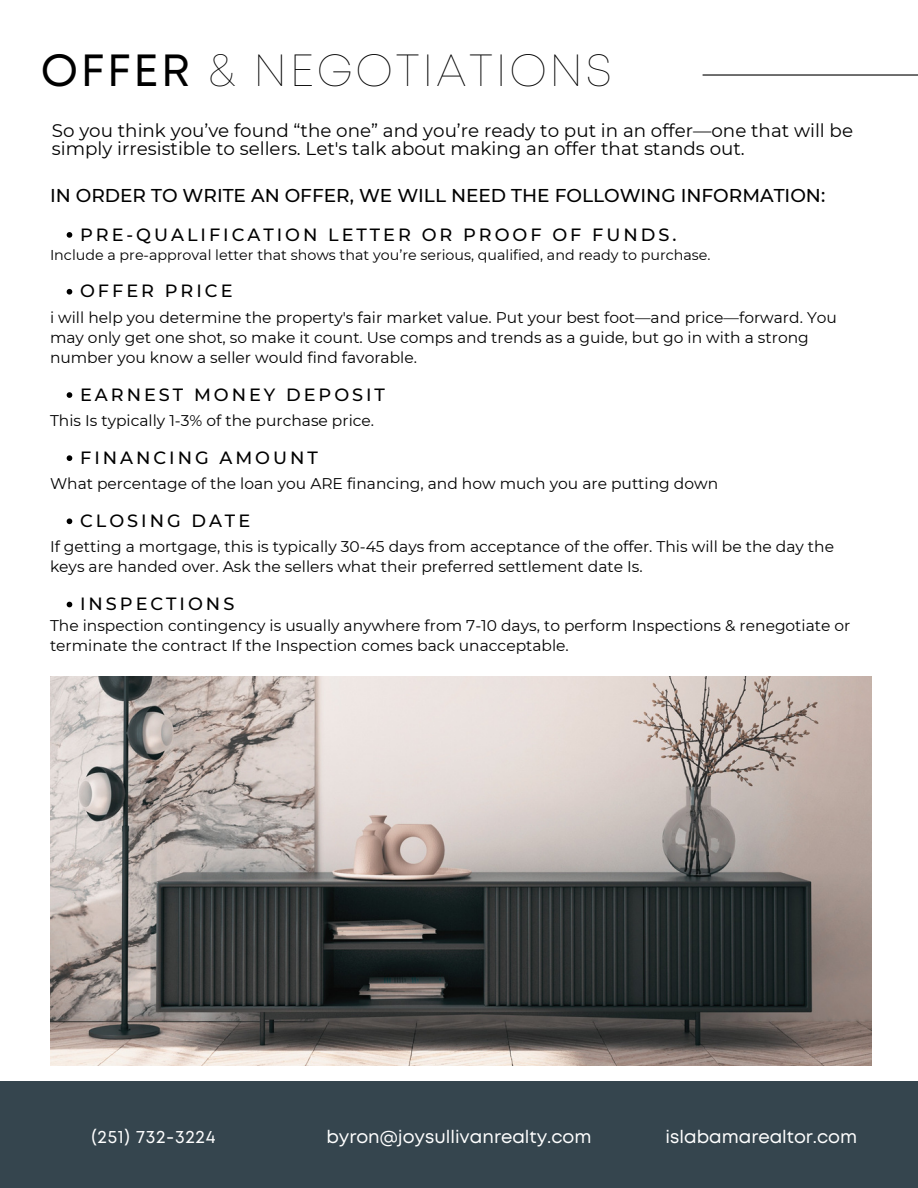
<style>
.page{position:relative;width:918px;height:1188px;background:#fff}
.page>*{position:absolute;margin:0;border:0;box-sizing:border-box;transform-origin:0 0}
.t1{font:100 45px "Mont";letter-spacing:.06em;color:#000}
.t2{font:500 18.6px "Montserrat";color:#000}
.t3{font:18.3px/18.6px "Montserrat";color:#000}
.t4{font:18px "Mont";color:#fff}
.t5{font:18px "Mont";letter-spacing:.04em;color:#fff}
.t6{font:500 17.7px "Montserrat";letter-spacing:.17em;color:#000}
.t7{font:15.45px/20.1px "Montserrat";color:#000}
.t8{font:14.25px "Montserrat";color:#000}
.s1{font-weight:400}
</style>
<div class="page">
<hr style="left:703px;top:74px;width:215px;height:2px;background:#000">
<img style="left:50px;top:677px;width:821px;height:389px">
<svg style="left:67px;top:232px;width:5px;height:6px"></svg>
<svg style="left:67px;top:289px;width:5px;height:6px"></svg>
<svg style="left:67px;top:392px;width:5px;height:6px"></svg>
<svg style="left:67px;top:455px;width:5px;height:6px"></svg>
<svg style="left:67px;top:518px;width:5px;height:6px"></svg>
<svg style="left:67px;top:602px;width:5px;height:5px"></svg>
<div style="left:0;top:1082px;width:918px;height:106px;background:#35454e"></div>
<p class="t1" style="left:41px;top:53px;width:573px"><span class="s1">OFFER</span> &amp; NEGOTIATIONS</p>
<p class="t3" style="left:52px;top:121px;width:803px">So you think you’ve found “the one” and you’re ready to put in an offer—one that will be simply irresistible to sellers. Let's talk about making an offer that stands out.</p>
<p class="t2" style="left:50px;top:184px;width:777px">IN ORDER TO WRITE AN OFFER, WE WILL NEED THE FOLLOWING INFORMATION:</p>
<p class="t6" style="left:80px;top:223px;width:598px">PRE-QUALIFICATION LETTER OR PROOF OF FUNDS.</p>
<p class="t8" style="left:50px;top:246px;width:662px">Include a pre-approval letter that shows that you’re serious, qualified, and ready to purchase.</p>
<p class="t6" style="left:80px;top:280px;width:154px">OFFER PRICE</p>
<p class="t7" style="left:50px;top:307px;width:788px">i will help you determine the property's fair market value. Put your best foot—and price—forward. You may only get one shot, so make it count. Use comps and trends as a guide, but go in with a strong number you know a seller would find favorable.</p>
<p class="t6" style="left:80px;top:384px;width:306px">EARNEST MONEY DEPOSIT</p>
<p class="t7" style="left:50px;top:411px;width:326px">This Is typically 1-3% of the purchase price.</p>
<p class="t6" style="left:80px;top:447px;width:239px">FINANCING AMOUNT</p>
<p class="t7" style="left:50px;top:474px;width:670px">What percentage of the loan you ARE financing, and how much you are putting down</p>
<p class="t6" style="left:80px;top:510px;width:172px">CLOSING DATE</p>
<p class="t7" style="left:50px;top:537px;width:786px">If getting a mortgage, this is typically 30-45 days from acceptance of the offer. This will be the day the keys are handed over. Ask the sellers what their preferred settlement date Is.</p>
<p class="t6" style="left:80px;top:593px;width:156px">INSPECTIONS</p>
<p class="t7" style="left:50px;top:615px;width:802px">The inspection contingency is usually anywhere from 7-10 days, to perform Inspections &amp; renegotiate or terminate the contract If the Inspection comes back unacceptable.</p>
<p class="t4" style="left:91px;top:1130px;width:32px">(123</p>
<p class="t5" style="left:98px;top:1130px;width:121px">251) 456-7890</p>
<p class="t4" style="left:136px;top:1130px;width:31px">732</p>
<p class="t4" style="left:175px;top:1130px;width:42px">3224</p>
<p class="t4" style="left:323px;top:1130px;width:274px">youremail@selilvanrealty..com</p>
<p class="t4" style="left:326px;top:1130px;width:126px">byron@joysul</p>
<p class="t4" style="left:462px;top:1130px;width:131px">inghomescom</p>
<p class="t4" style="left:666px;top:1130px;width:176px">islyourmarealtorom</p>
<p class="t4" style="left:684px;top:1130px;width:175px">abawebsite.c.com</p>
</div>
